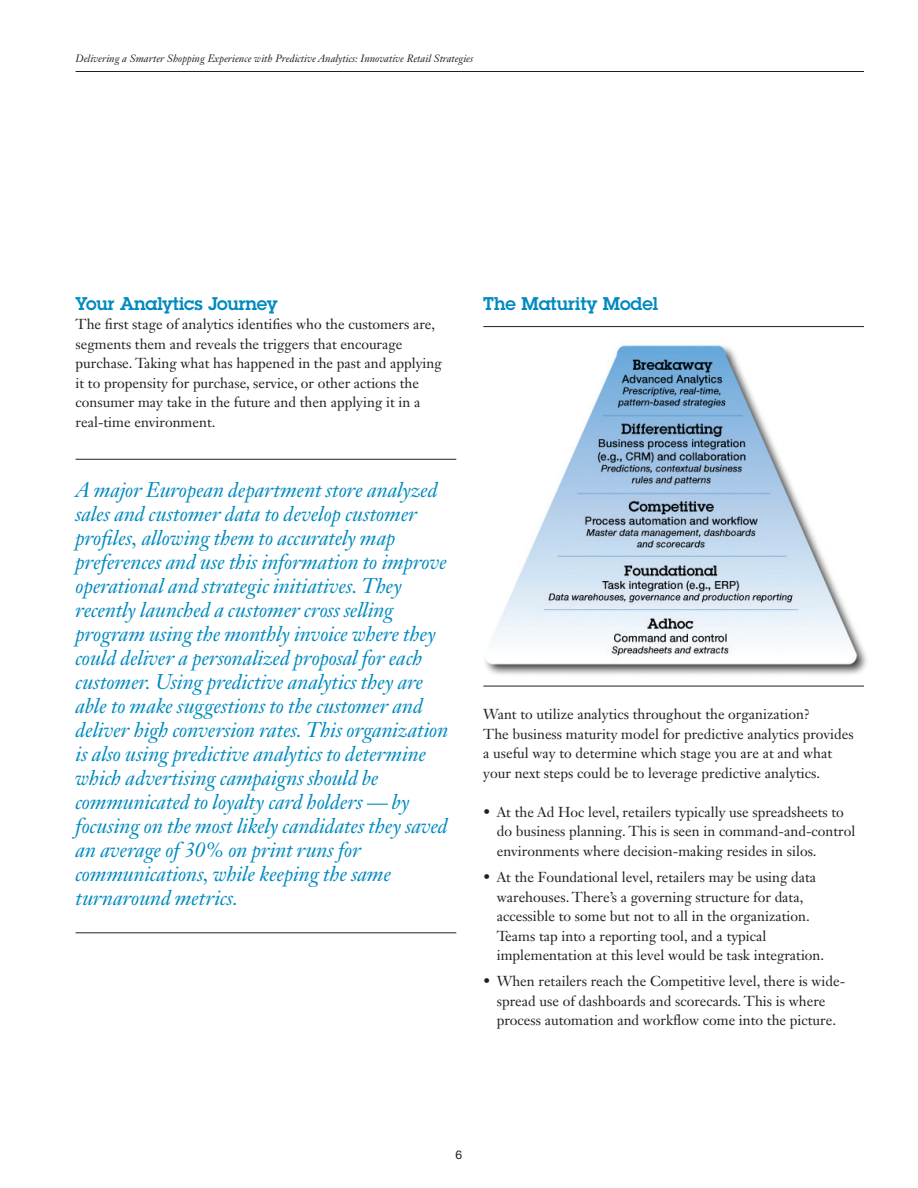
<style>
.page{position:relative;width:918px;height:1188px;background:#fff}
.page>*{position:absolute;margin:0;border:0;box-sizing:border-box;transform-origin:0 0}
._2G_body_quote{font:italic 21px/24px "Janson Text LT Std";letter-spacing:-.005em;color:#008ac0}
._2A_head__color{font:600 18px "Lubalin Graph Std";letter-spacing:-.015em;color:#008ac0}
._2C_sub_head_2{font:600 18px "Lubalin Graph Std";color:#008ac0}
._2C_sub_head_2-2{font:14.25px/19.5px "Janson Text LT Std";color:#231f20}
._2D_body{font:14.25px/19.5px "Janson Text LT Std";color:#231f20}
._0B_industry_area{font:12px "Helvetica Neue LT Std";color:#231f20}
.t1{font:italic 10.5px "Janson Text LT Std";color:#231f20}
</style>
<div class="page">
<hr style="left:76px;top:71px;width:788px;height:1px;background:#231f20">
<hr style="left:76px;top:459px;width:380px;height:1px;background:#231f20">
<hr style="left:76px;top:932px;width:380px;height:1px;background:#231f20">
<hr style="left:483px;top:326px;width:381px;height:1px;background:#231f20">
<hr style="left:483px;top:686px;width:381px;height:1px;background:#231f20">
<img style="left:485px;top:345px;width:382px;height:330px">
<p class="t1" style="left:76px;top:52px;width:399px">Delivering a Smarter Shopping Experience with Predictive Analytics: Innovative Retail Strategies</p>
<p class="_2A_head__color" style="left:76px;top:292px;width:204px">Your Analytics Journey</p>
<p class="_2D_body" style="left:76px;top:315px;width:368px">The first stage of analytics identifies who the customers are, segments them and reveals the triggers that encourage purchase. Taking what has happened in the past and applying it to propensity for purchase, service, or other actions the consumer may take in the future and then applying it in a real-time environment.</p>
<p class="_2G_body_quote" style="left:76px;top:478px;width:374px">A major European department store analyzed sales and customer data to develop customer profiles, allowing them to accurately map preferences and use this information to improve operational and strategic initiatives. They recently launched a customer cross selling program using the monthly invoice where they could deliver a personalized proposal for each customer. Using predictive analytics they are able to make suggestions to the customer and deliver high conversion rates. This organization is also using predictive analytics to determine which advertising campaigns should be communicated to loyalty card holders — by focusing on the most likely candidates they saved an average of 30% on print runs for communications, while keeping the same turnaround metrics.</p>
<p class="_2C_sub_head_2" style="left:483px;top:292px;width:176px">The Maturity Model</p>
<p class="_2C_sub_head_2-2" style="left:483px;top:705px;width:372px">Want to utilize analytics throughout the organization?<br>The business maturity model for predictive analytics provides a useful way to determine which stage you are at and what your next steps could be to leverage predictive analytics.</p>
<p class="_2C_sub_head_2-2" style="left:497px;top:802px;width:360px;text-indent:-14px">• At the Ad Hoc level, retailers typically use spreadsheets to do business planning. This is seen in command-and-control environments where decision-making resides in silos.</p>
<p class="_2C_sub_head_2-2" style="left:497px;top:867px;width:329px;text-indent:-14px">• At the Foundational level, retailers may be using data warehouses. There’s a governing structure for data, accessible to some but not to all in the organization.<br>Teams tap into a reporting tool, and a typical implementation at this level would be task integration.</p>
<p class="_2C_sub_head_2-2" style="left:483px;top:972px;width:364px;text-align:center">• When retailers reach the Competitive level, there is wide&shy;spread use of dashboards and scorecards. This is where process automation and workflow come into the picture.</p>
<p class="_0B_industry_area" style="left:456px;top:1148px;width:8px">6</p>
</div>
